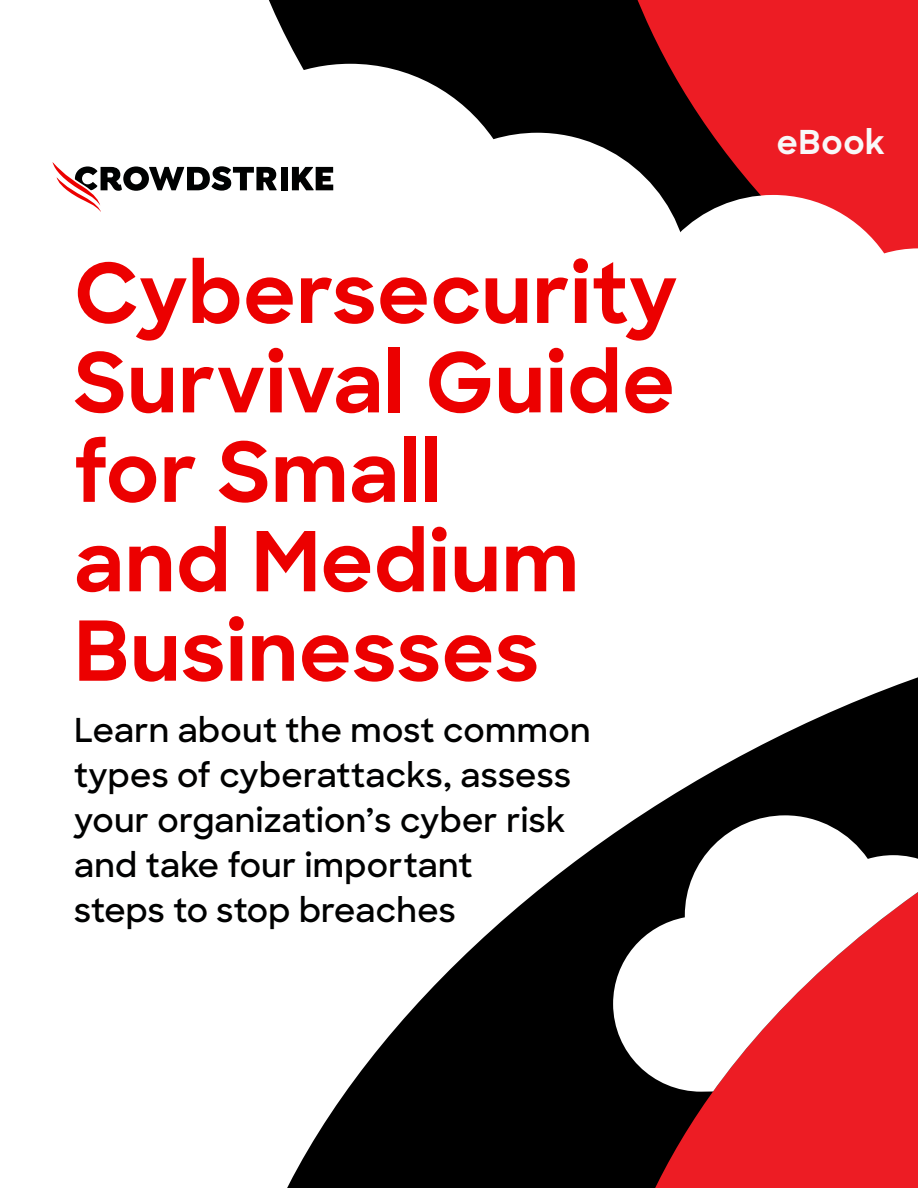
<style>
.page{position:relative;width:918px;height:1188px;background:#fff}
.page>*{position:absolute;margin:0;border:0;box-sizing:border-box;transform-origin:0 0}
.t1{font:700 82.65px/89.4px "Crowdstrike Sharp Sans";letter-spacing:.01em;color:#ec0000}
.t2{font:600 33px/45px "Crowdstrike Sharp Sans";letter-spacing:.01em;color:#000101}
.t3{font:700 33px "Crowdstrike Sharp Sans";letter-spacing:.02em;color:#f8f8f8}
</style>
<div class="page">
<svg style="left:269px;top:0;width:649px;height:195px;fill:#ed1c24"></svg>
<svg style="left:287px;top:677px;width:631px;height:511px"></svg>
<svg style="left:613px;top:815px;width:305px;height:277px"></svg>
<svg style="left:269px;top:64px;width:500px;height:131px"></svg>
<svg style="left:660px;top:195px;width:258px;height:59px"></svg>
<div style="left:281px;top:167px;width:7px;height:23px;background:#000101"></div>
<svg style="left:292px;top:167px;width:41px;height:23px"></svg>
<svg style="left:52px;top:162px;width:225px;height:50px"></svg>
<h1 class="t1" style="left:74px;top:245px;width:605px">Cybersecurity<br>Survival Guide for Small<br>and Medium<br>Businesses</h1>
<p class="t2" style="left:74px;top:707px;width:518px">Learn about the most common types of cyberattacks, assess your organization’s cyber risk and take four important<br>steps to stop breaches</p>
<p class="t3" style="left:777px;top:117px;width:110px">eBook</p>
</div>
